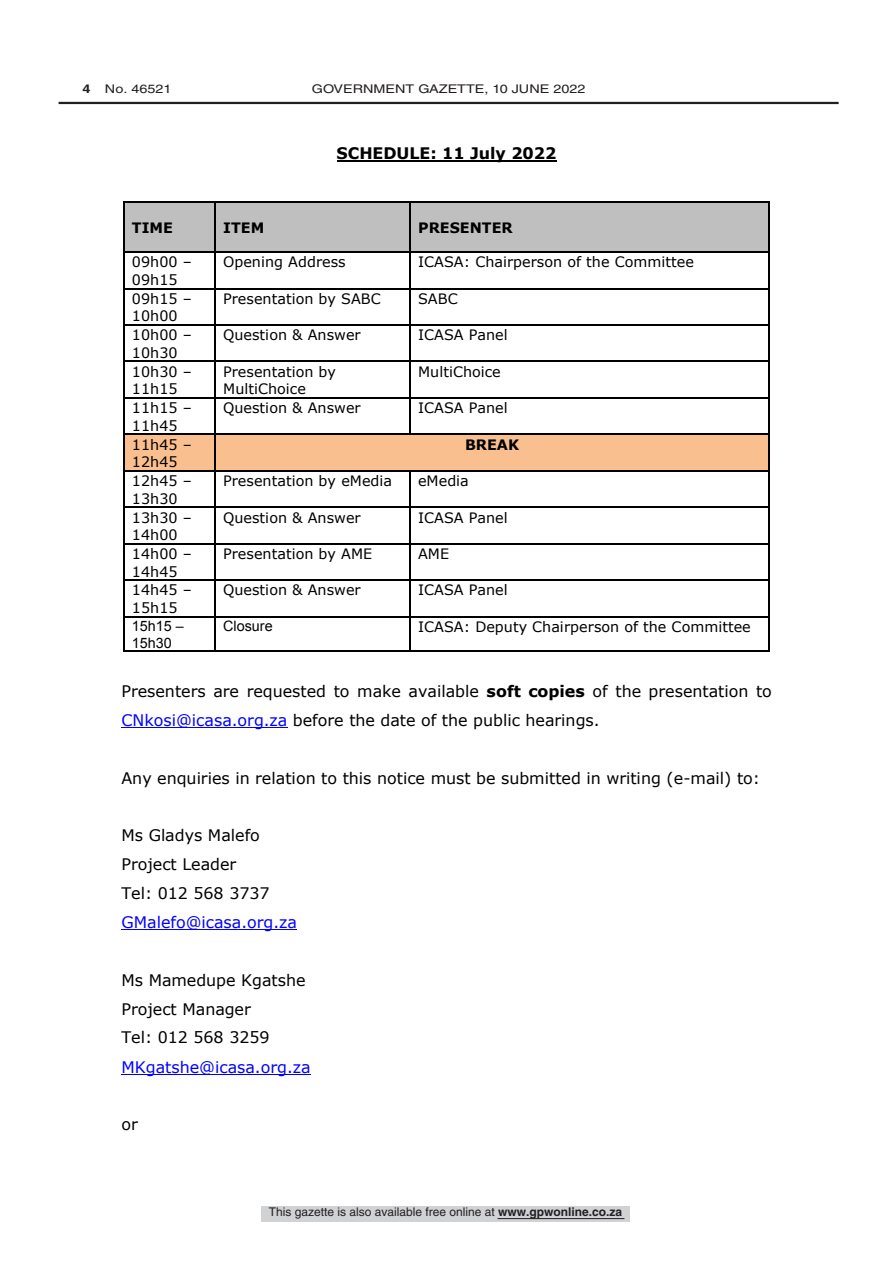
<style>
.page{position:relative;width:893px;height:1263px;background:#fff}
.page>*{position:absolute;margin:0;border:0;box-sizing:border-box;transform-origin:0 0}
.t1{font:15.9px/29px "Verdana";color:#000}
.t2{font:700 15.9px "Verdana";letter-spacing:-.005em;color:#000}
.t3{font:14.4px/17.4px "Verdana";color:#000}
.t4{font:700 14.4px "Verdana";color:#000}
.t5{font:14.4px/16.6px "Arial";color:#000}
.t6{font:12px "Helvetica LT Std";color:#231f20}
.t7{font:12px "Helvetica LT Std";color:#231f20;scale:1.2 1}
.s1{font-weight:700}
.s2{color:#00f}
</style>
<div class="page">
<div style="left:261px;top:1206px;width:369px;height:16px;background:#d1d2d4"></div>
<hr style="left:498px;top:1218px;width:126px;height:1px;background:#231f20">
<hr style="left:59px;top:102px;width:780px;height:2px;background:#231f20">
<hr style="left:336px;top:160px;width:220px;height:2px;background:#000">
<div style="left:125px;top:202px;width:90px;height:49px;background:#bfbfbf"></div>
<div style="left:216px;top:202px;width:194px;height:49px;background:#bfbfbf"></div>
<div style="left:411px;top:202px;width:357px;height:49px;background:#bfbfbf"></div>
<hr style="left:125px;top:201px;width:90px;height:1px;background:#000">
<hr style="left:216px;top:201px;width:194px;height:1px;background:#000">
<hr style="left:411px;top:201px;width:357px;height:1px;background:#000">
<hr style="left:123px;top:202px;width:2px;height:49px;background:#000">
<hr style="left:215px;top:202px;width:1px;height:49px;background:#000">
<hr style="left:410px;top:202px;width:1px;height:49px;background:#000">
<hr style="left:768px;top:202px;width:2px;height:49px;background:#000">
<hr style="left:125px;top:251px;width:90px;height:2px;background:#000">
<hr style="left:216px;top:251px;width:194px;height:2px;background:#000">
<hr style="left:411px;top:251px;width:357px;height:2px;background:#000">
<hr style="left:123px;top:253px;width:2px;height:35px;background:#000">
<hr style="left:215px;top:253px;width:1px;height:35px;background:#000">
<hr style="left:410px;top:253px;width:1px;height:35px;background:#000">
<hr style="left:768px;top:253px;width:2px;height:35px;background:#000">
<hr style="left:125px;top:288px;width:90px;height:1px;background:#000">
<hr style="left:216px;top:288px;width:194px;height:1px;background:#000">
<hr style="left:411px;top:288px;width:357px;height:1px;background:#000">
<hr style="left:123px;top:289px;width:2px;height:35px;background:#000">
<hr style="left:215px;top:289px;width:1px;height:35px;background:#000">
<hr style="left:410px;top:289px;width:1px;height:35px;background:#000">
<hr style="left:768px;top:289px;width:2px;height:35px;background:#000">
<hr style="left:125px;top:324px;width:90px;height:2px;background:#000">
<hr style="left:216px;top:324px;width:194px;height:2px;background:#000">
<hr style="left:411px;top:324px;width:357px;height:2px;background:#000">
<hr style="left:123px;top:326px;width:2px;height:35px;background:#000">
<hr style="left:215px;top:326px;width:1px;height:35px;background:#000">
<hr style="left:410px;top:326px;width:1px;height:35px;background:#000">
<hr style="left:768px;top:326px;width:2px;height:35px;background:#000">
<hr style="left:125px;top:361px;width:90px;height:1px;background:#000">
<hr style="left:216px;top:361px;width:194px;height:1px;background:#000">
<hr style="left:411px;top:361px;width:357px;height:1px;background:#000">
<hr style="left:123px;top:362px;width:2px;height:35px;background:#000">
<hr style="left:215px;top:362px;width:1px;height:35px;background:#000">
<hr style="left:410px;top:362px;width:1px;height:35px;background:#000">
<hr style="left:768px;top:362px;width:2px;height:35px;background:#000">
<hr style="left:125px;top:397px;width:90px;height:1px;background:#000">
<hr style="left:216px;top:397px;width:194px;height:1px;background:#000">
<hr style="left:411px;top:397px;width:357px;height:1px;background:#000">
<hr style="left:123px;top:398px;width:2px;height:36px;background:#000">
<hr style="left:215px;top:398px;width:1px;height:36px;background:#000">
<hr style="left:410px;top:398px;width:1px;height:36px;background:#000">
<hr style="left:768px;top:398px;width:2px;height:36px;background:#000">
<div style="left:125px;top:435px;width:90px;height:35px;background:#fabf8f"></div>
<div style="left:216px;top:435px;width:552px;height:35px;background:#fabf8f"></div>
<hr style="left:125px;top:434px;width:90px;height:1px;background:#000">
<hr style="left:216px;top:434px;width:194px;height:1px;background:#000">
<hr style="left:411px;top:434px;width:357px;height:1px;background:#000">
<hr style="left:123px;top:435px;width:2px;height:35px;background:#000">
<hr style="left:215px;top:435px;width:1px;height:35px;background:#000">
<hr style="left:768px;top:435px;width:2px;height:35px;background:#000">
<hr style="left:125px;top:470px;width:90px;height:1px;background:#000">
<hr style="left:216px;top:470px;width:194px;height:1px;background:#000">
<hr style="left:411px;top:470px;width:357px;height:1px;background:#000">
<hr style="left:123px;top:471px;width:2px;height:36px;background:#000">
<hr style="left:215px;top:471px;width:1px;height:36px;background:#000">
<hr style="left:410px;top:471px;width:1px;height:36px;background:#000">
<hr style="left:768px;top:471px;width:2px;height:36px;background:#000">
<hr style="left:125px;top:507px;width:90px;height:1px;background:#000">
<hr style="left:216px;top:507px;width:194px;height:1px;background:#000">
<hr style="left:411px;top:507px;width:357px;height:1px;background:#000">
<hr style="left:123px;top:508px;width:2px;height:35px;background:#000">
<hr style="left:215px;top:508px;width:1px;height:35px;background:#000">
<hr style="left:410px;top:508px;width:1px;height:35px;background:#000">
<hr style="left:768px;top:508px;width:2px;height:35px;background:#000">
<hr style="left:125px;top:543px;width:90px;height:1px;background:#000">
<hr style="left:216px;top:543px;width:194px;height:1px;background:#000">
<hr style="left:411px;top:543px;width:357px;height:1px;background:#000">
<hr style="left:123px;top:544px;width:2px;height:35px;background:#000">
<hr style="left:215px;top:544px;width:1px;height:35px;background:#000">
<hr style="left:410px;top:544px;width:1px;height:35px;background:#000">
<hr style="left:768px;top:544px;width:2px;height:35px;background:#000">
<hr style="left:125px;top:579px;width:90px;height:2px;background:#000">
<hr style="left:216px;top:579px;width:194px;height:2px;background:#000">
<hr style="left:411px;top:579px;width:357px;height:2px;background:#000">
<hr style="left:123px;top:581px;width:2px;height:35px;background:#000">
<hr style="left:215px;top:581px;width:1px;height:35px;background:#000">
<hr style="left:410px;top:581px;width:1px;height:35px;background:#000">
<hr style="left:768px;top:581px;width:2px;height:35px;background:#000">
<hr style="left:125px;top:616px;width:90px;height:1px;background:#000">
<hr style="left:216px;top:616px;width:194px;height:1px;background:#000">
<hr style="left:411px;top:616px;width:357px;height:1px;background:#000">
<hr style="left:123px;top:617px;width:2px;height:34px;background:#000">
<hr style="left:125px;top:651px;width:90px;height:1px;background:#000">
<hr style="left:215px;top:617px;width:1px;height:34px;background:#000">
<hr style="left:216px;top:651px;width:194px;height:1px;background:#000">
<hr style="left:410px;top:617px;width:1px;height:34px;background:#000">
<hr style="left:411px;top:651px;width:357px;height:1px;background:#000">
<hr style="left:768px;top:617px;width:2px;height:34px;background:#000">
<hr style="left:121px;top:727px;width:166px;height:1px;background:#00f">
<hr style="left:121px;top:929px;width:176px;height:1px;background:#00f">
<hr style="left:121px;top:1074px;width:190px;height:1px;background:#00f">
<p class="t7" style="left:83px;top:82px;width:76px"><span class="s1">4</span> No. 46521</p>
<p class="t7" style="left:312px;top:82px;width:229px">GOVERNMENT GAZETTE, 10 June 2022</p>
<p class="t2" style="left:336px;top:142px;width:221px">SCHEDULE: 11 July 2022</p>
<p class="t4" style="left:132px;top:217px;width:43px">TIME</p>
<p class="t4" style="left:223px;top:217px;width:43px">ITEM</p>
<p class="t4" style="left:418px;top:217px;width:96px">PRESENTER</p>
<p class="t3" style="left:132px;top:253px;width:61px">09h00 –<br>09h15</p>
<p class="t3" style="left:223px;top:253px;width:124px">Opening Address</p>
<p class="t3" style="left:418px;top:253px;width:277px">ICASA: Chairperson of the Committee</p>
<p class="t3" style="left:132px;top:290px;width:61px">09h15 –<br>10h00</p>
<p class="t3" style="left:223px;top:290px;width:159px">Presentation by SABC</p>
<p class="t3" style="left:418px;top:290px;width:41px">SABC</p>
<p class="t3" style="left:132px;top:326px;width:61px">10h00 –<br>10h30</p>
<p class="t3" style="left:223px;top:326px;width:139px">Question &amp; Answer</p>
<p class="t3" style="left:418px;top:326px;width:91px">ICASA Panel</p>
<p class="t3" style="left:132px;top:363px;width:61px">10h30 –<br>11h15</p>
<p class="t3" style="left:223px;top:363px;width:114px">Presentation by<br>MultiChoice</p>
<p class="t3" style="left:418px;top:363px;width:84px">MultiChoice</p>
<p class="t3" style="left:132px;top:399px;width:61px">11h15 –<br>11h45</p>
<p class="t3" style="left:223px;top:399px;width:139px">Question &amp; Answer</p>
<p class="t3" style="left:418px;top:399px;width:91px">ICASA Panel</p>
<p class="t3" style="left:132px;top:436px;width:61px">11h45 –<br>12h45</p>
<p class="t4" style="left:465px;top:434px;width:56px">BREAK</p>
<p class="t3" style="left:132px;top:472px;width:61px">12h45 –<br>13h30</p>
<p class="t3" style="left:223px;top:472px;width:170px">Presentation by eMedia</p>
<p class="t3" style="left:418px;top:472px;width:52px">eMedia</p>
<p class="t3" style="left:132px;top:508px;width:61px">13h30 –<br>14h00</p>
<p class="t3" style="left:223px;top:508px;width:139px">Question &amp; Answer</p>
<p class="t3" style="left:418px;top:508px;width:91px">ICASA Panel</p>
<p class="t3" style="left:132px;top:545px;width:61px">14h00 –<br>14h45</p>
<p class="t3" style="left:223px;top:545px;width:150px">Presentation by AME</p>
<p class="t3" style="left:418px;top:545px;width:33px">AME</p>
<p class="t3" style="left:132px;top:581px;width:61px">14h45 –<br>15h15</p>
<p class="t3" style="left:223px;top:581px;width:139px">Question &amp; Answer</p>
<p class="t3" style="left:418px;top:581px;width:91px">ICASA Panel</p>
<p class="t5" style="left:132px;top:618px;width:53px">15h15 –<br>15h30</p>
<p class="t5" style="left:223px;top:618px;width:51px">Closure</p>
<p class="t3" style="left:418px;top:618px;width:334px">ICASA: Deputy Chairperson of the Committee</p>
<p class="t1" style="left:121px;top:676px;width:652px">Presenters are requested to make available <span class="s1">soft copies</span> of the presentation to<br><span class="s2">CNkosi@icasa.org.za</span> before the date of the public hearings.</p>
<p class="t1" style="left:121px;top:763px;width:640px">Any enquiries in relation to this notice must be submitted in writing (e-mail) to:</p>
<p class="t1" style="left:121px;top:821px;width:177px">Ms Gladys Malefo<br>Project Leader<br>Tel: 012 568 3737<br><span class="s2">GMalefo@icasa.org.za</span></p>
<p class="t1" style="left:121px;top:965px;width:191px">Ms Mamedupe Kgatshe<br>Project Manager<br>Tel: 012 568 3259<br><span class="s2">MKgatshe@icasa.org.za</span></p>
<p class="t1" style="left:121px;top:1110px;width:18px">or</p>
<p class="t6" style="left:269px;top:1204px;width:355px">This gazette is also available free online at <span class="s1">www.gpwonline.co.za</span></p>
</div>
